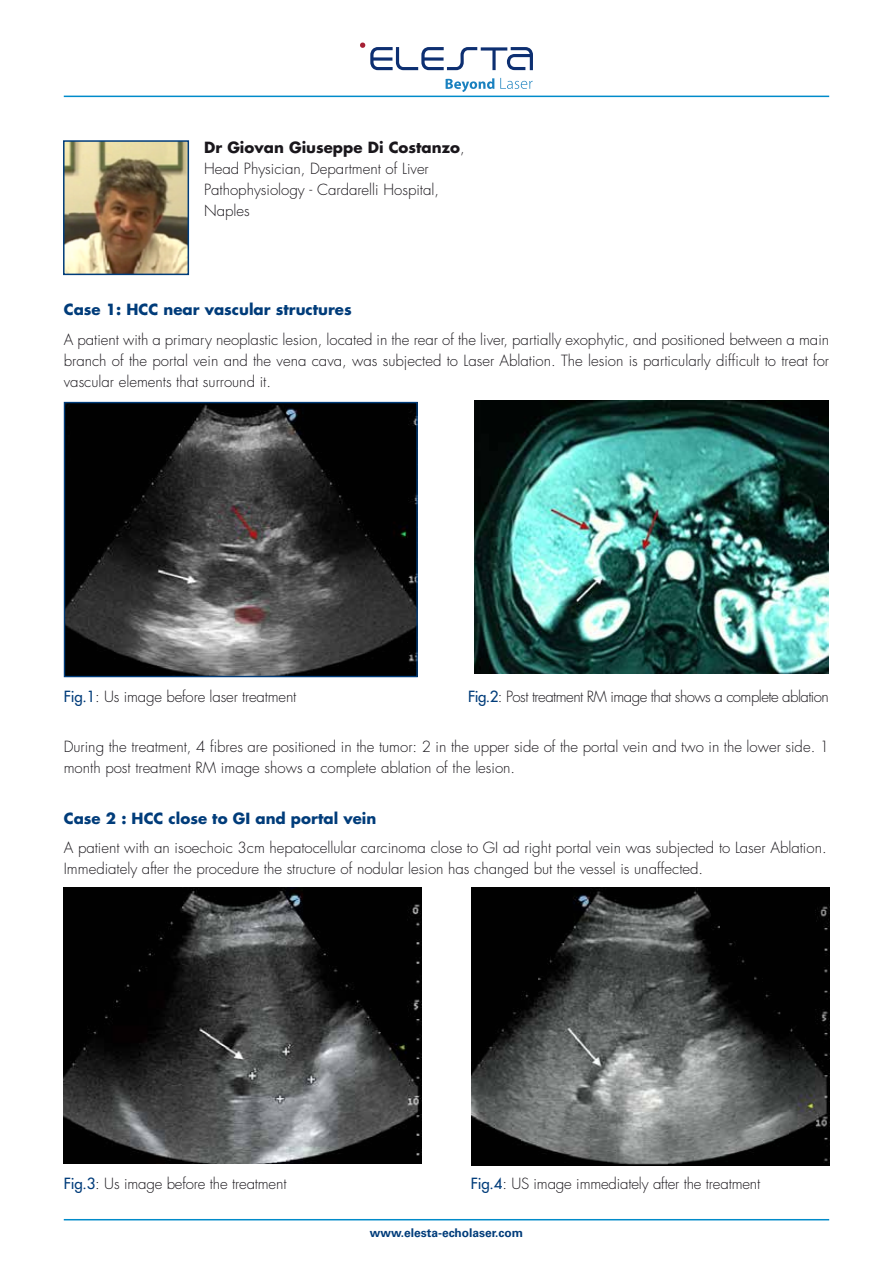
<style>
.page{position:relative;width:893px;height:1263px;background:#fff}
.page>*{position:absolute;margin:0;border:0;box-sizing:border-box;transform-origin:0 0}
.t1{font:300 15px/21px "Futura Std";color:#1a171c}
.t2{font:700 15px "Futura Std";color:#003c7a}
.t3{font:300 15px "Futura Std";letter-spacing:-.035em;color:#1a171c}
.t4{font:700 12px "Univers LT Std";color:#003c7a}
.s1{font-weight:700}
.s2{font-weight:500;color:#003c7a}
</style>
<div class="page">
<hr style="left:64px;top:96px;width:765px;height:1px;background:#008bca">
<hr style="left:64px;top:1219px;width:765px;height:1px;background:#008bca">
<img style="left:66px;top:143px;width:120px;height:129px">
<div style="left:63px;top:140px;width:126px;height:135px;border:2px solid #003c7a"></div>
<img style="left:66px;top:404px;width:350px;height:271px">
<div style="left:64px;top:402px;width:354px;height:275px;border:1px solid #003c7a"></div>
<img style="left:474px;top:401px;width:354px;height:272px">
<img style="left:64px;top:888px;width:358px;height:275px">
<img style="left:471px;top:888px;width:358px;height:278px">
<svg style="left:446px;top:78px;width:48px;height:14px"></svg>
<svg style="left:500px;top:78px;width:33px;height:11px"></svg>
<svg style="left:360px;top:42px;width:173px;height:28px"></svg>
<p class="t1" style="left:204px;top:138px;width:262px"><span class="s1">Dr Giovan Giuseppe Di Costanzo</span>,<br>Head Physician, Department of Liver<br>Pathophysiology - Cardarelli Hospital,<br>Naples</p>
<p class="t2" style="left:64px;top:299px;width:289px">Case 1: HCC near vascular structures</p>
<p class="t1" style="left:64px;top:329px;width:767px;text-align:justify">A patient with a primary neoplastic lesion, located in the rear of the liver, partially exophytic, and positioned between a main branch of the portal vein and the vena cava, was subjected to Laser Ablation. The lesion is particularly difficult to treat for vascular elements that surround it.</p>
<p class="t1" style="left:64px;top:686px;width:234px"><span class="s2">Fig.1</span>: Us image before laser treatment</p>
<p class="t3" style="left:468px;top:687px;width:362px"><span class="s2">Fig.2</span>: Post treatment RM image that shows a complete ablation</p>
<p class="t1" style="left:64px;top:736px;width:767px">During the treatment, 4 fibres are positioned in the tumor: 2 in the upper side of the portal vein and two in the lower side. 1 month post treatment RM image shows a complete ablation of the lesion.</p>
<p class="t2" style="left:64px;top:808px;width:314px">Case 2 : HCC close to GI and portal vein</p>
<p class="t1" style="left:64px;top:837px;width:764px">A patient with an isoechoic 3cm hepatocellular carcinoma close to GI ad right portal vein was subjected to Laser Ablation.<br>Immediately after the procedure the structure of nodular lesion has changed but the vessel is unaffected.</p>
<p class="t1" style="left:64px;top:1173px;width:224px"><span class="s2">Fig.3</span>: Us image before the treatment</p>
<p class="t1" style="left:471px;top:1173px;width:291px"><span class="s2">Fig.4</span>: US image immediately after the treatment</p>
<p class="t4" style="left:370px;top:1225px;width:155px">www.elesta-echolaser.com</p>
</div>
